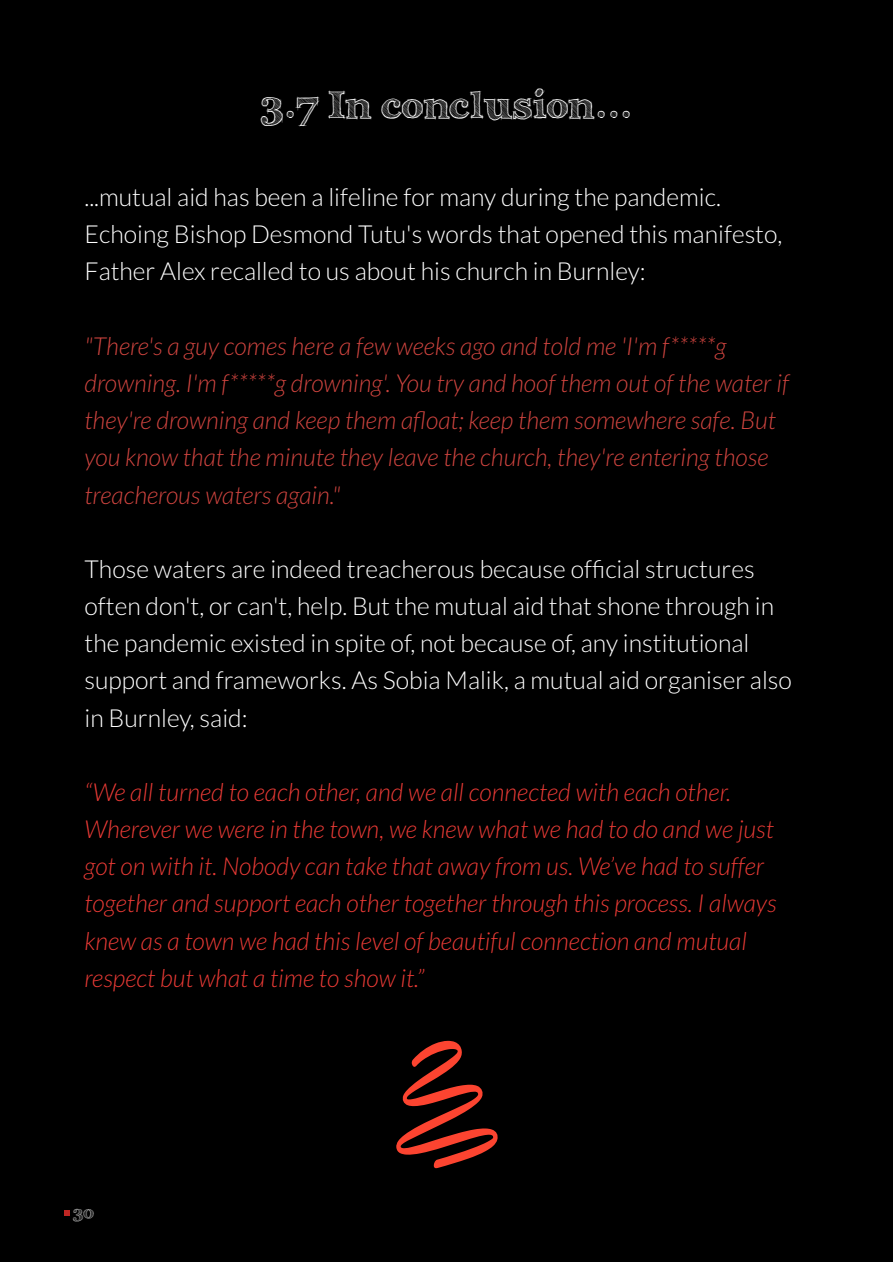
<style>
.page{position:relative;width:893px;height:1262px;background:#fff}
.page>*{position:absolute;margin:0;border:0;box-sizing:border-box;transform-origin:0 0}
.t1{font:700 38.25px "Archistico";color:#fff}
.t2{font:300 24.75px/37.2px "Lato";color:#fff}
.t3{font:italic 300 24.75px/37.2px "Lato";color:#e93a35}
.t4{font:italic 300 24.75px/37.2px "Lato";color:#cf443f}
.t5{font:16.95px "Archistico";color:#fff}
</style>
<div class="page">
<div style="left:0;top:0;width:892px;height:1261px;background:#000"></div>
<svg style="left:64px;top:1210px;width:6px;height:5px"></svg>
<svg style="left:396px;top:1040px;width:101px;height:128px"></svg>
<h1 class="t1" style="left:260px;top:83px;width:373px">3.7 In conclusion...</h1>
<p class="t2" style="left:84px;top:178px;width:699px">...mutual aid has been a lifeline for many during the pandemic.<br>Echoing Bishop Desmond Tutu's words that opened this manifesto,<br>Father Alex recalled to us about his church in Burnley:</p>
<p class="t4" style="left:84px;top:326px;width:706px">"There's a guy comes here a few weeks ago and told me 'I'm f*****g drowning. I'm f*****g drowning'. You try and hoof them out of the water if they're drowning and keep them afloat; keep them somewhere safe. But you know that the minute they leave the church, they're entering those treacherous waters again."</p>
<p class="t2" style="left:84px;top:549px;width:709px">Those waters are indeed treacherous because official structures often don't, or can't, help. But the mutual aid that shone through in the pandemic existed in spite of, not because of, any institutional support and frameworks. As Sobia Malik, a mutual aid organiser also in Burnley, said:</p>
<p class="t3" style="left:84px;top:772px;width:693px">“We all turned to each other, and we all connected with each other.<br>Wherever we were in the town, we knew what we had to do and we just got on with it. Nobody can take that away from us. We’ve had to suffer together and support each other together through this process. I always knew as a town we had this level of beautiful connection and mutual respect but what a time to show it.”</p>
<p class="t5" style="left:73px;top:1202px;width:22px">30</p>
</div>
